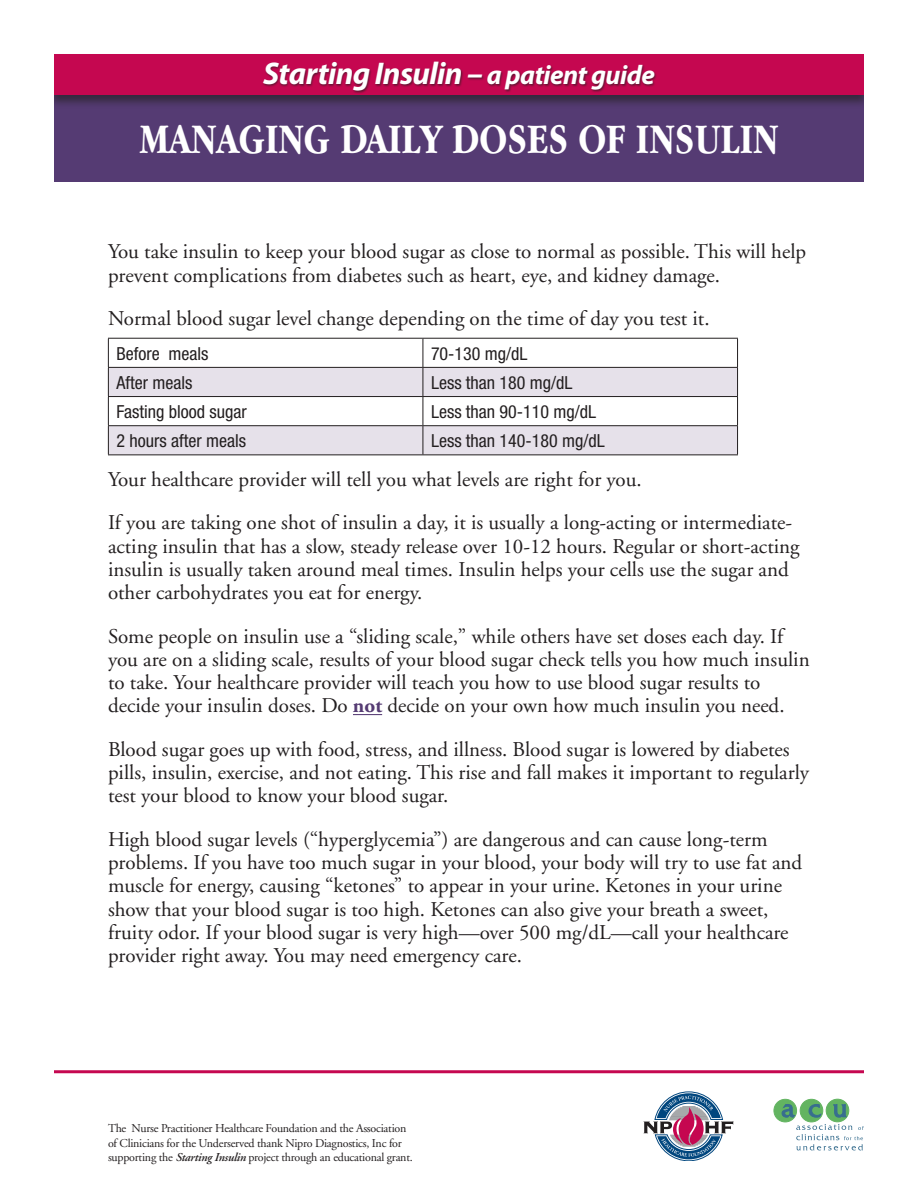
<style>
.page{position:relative;width:918px;height:1188px;background:#fff}
.page>*{position:absolute;margin:0;border:0;box-sizing:border-box;transform-origin:0 0}
.t1{font:700 43.5px "Apple Garamond";color:#fff}
.t2{font:italic 700 31.5px "Myriad Pro";letter-spacing:-.02em;color:#fff}
.t3{font:21px/23.2px "Adobe Garamond";color:#231f20}
.List_Paragraph{font:condensed 18px "Helvetica Neue";color:#231f20}
.t4{font:12px/14.4px "Adobe Garamond";letter-spacing:-.02em;color:#231f20}
.s1{font-size:27px}
.s2{font-weight:700;color:#553b73}
.s3{font-weight:600;font-style:italic}
</style>
<div class="page">
<svg style="left:796px;top:1124px;width:68px;height:26px"></svg>
<div style="left:774px;top:1099px;width:23px;height:23px;background:#63b461;border-radius:50%"></div>
<div style="left:774px;top:1099px;width:23px;height:23px;border:1px solid #63b461;border-radius:50%"></div>
<div style="left:800px;top:1099px;width:23px;height:23px;background:#63b461;border-radius:50%"></div>
<div style="left:800px;top:1099px;width:23px;height:23px;border:1px solid #63b461;border-radius:50%"></div>
<div style="left:826px;top:1099px;width:23px;height:23px;background:#63b461;border-radius:50%"></div>
<div style="left:826px;top:1099px;width:23px;height:23px;border:1px solid #63b461;border-radius:50%"></div>
<svg style="left:782px;top:1104px;width:13px;height:13px"></svg>
<svg style="left:809px;top:1104px;width:12px;height:13px"></svg>
<svg style="left:834px;top:1104px;width:12px;height:13px"></svg>
<svg style="left:644px;top:1092px;width:89px;height:69px"></svg>
<svg style="left:353px;top:714px;width:29px;height:1px"></svg>
<svg style="left:109px;top:368px;width:628px;height:86px;fill:#e6e1ea"></svg>
<hr style="left:108px;top:338px;width:315px;height:1px;background:#231f20">
<hr style="left:423px;top:338px;width:315px;height:1px;background:#231f20">
<hr style="left:108px;top:367px;width:315px;height:1px;background:#231f20">
<hr style="left:423px;top:367px;width:315px;height:1px;background:#231f20">
<hr style="left:108px;top:396px;width:315px;height:1px;background:#231f20">
<hr style="left:423px;top:396px;width:315px;height:1px;background:#231f20">
<hr style="left:108px;top:425px;width:315px;height:1px;background:#231f20">
<hr style="left:423px;top:425px;width:315px;height:1px;background:#231f20">
<hr style="left:108px;top:454px;width:315px;height:1px;background:#231f20">
<hr style="left:423px;top:454px;width:315px;height:1px;background:#231f20">
<svg style="left:108px;top:339px;width:1px;height:115px"></svg>
<svg style="left:423px;top:339px;width:1px;height:115px"></svg>
<svg style="left:737px;top:339px;width:1px;height:115px"></svg>
<div style="left:54px;top:68px;width:810px;height:114px;background:#553b73"></div>
<div style="left:46px;top:53px;width:826px;height:56px;background:#231f20;opacity:.65"></div>
<div style="left:54px;top:54px;width:810px;height:40px;background:#c50750"></div>
<div style="left:263px;top:61px;width:394px;height:33px;background:#231f20;opacity:.6"></div>
<hr style="left:54px;top:1070px;width:810px;height:3px;background:#c50750">
<div style="left:0;top:0;width:54px;height:256px;background:#fff"></div>
<div style="left:864px;top:0;width:54px;height:256px;background:#fff"></div>
<p class="t2" style="left:263px;top:56px;width:393px">Starting Insulin – <span class="s1">a patient guide</span></p>
<p class="t1" style="left:139px;top:114px;width:641px">MANAGING DAILY DOSES OF INSULIN</p>
<p class="t3" style="left:108px;top:241px;width:700px">You take insulin to keep your blood sugar as close to normal as possible. This will help prevent complications from diabetes such as heart, eye, and kidney damage.</p>
<p class="t3" style="left:108px;top:307px;width:603px">Normal blood sugar level change depending on the time of day you test it.</p>
<p class="List_Paragraph" style="left:116px;top:343px;width:93px">Before meals</p>
<p class="List_Paragraph" style="left:431px;top:343px;width:98px">70-130 mg/dL</p>
<p class="List_Paragraph" style="left:116px;top:372px;width:77px">After meals</p>
<p class="List_Paragraph" style="left:431px;top:372px;width:143px">Less than 180 mg/dL</p>
<p class="List_Paragraph" style="left:116px;top:401px;width:132px">Fasting blood sugar</p>
<p class="List_Paragraph" style="left:431px;top:401px;width:167px">Less than 90-110 mg/dL</p>
<p class="List_Paragraph" style="left:116px;top:431px;width:131px">2 hours after meals</p>
<p class="List_Paragraph" style="left:431px;top:431px;width:175px">Less than 140-180 mg/dL</p>
<p class="t3" style="left:108px;top:468px;width:535px">Your healthcare provider will tell you what levels are right for you.</p>
<p class="t3" style="left:108px;top:512px;width:693px">If you are taking one shot of insulin a day, it is usually a long-acting or intermediate&shy;acting insulin that has a slow, steady release over 10-12 hours. Regular or short-acting insulin is usually taken around meal times. Insulin helps your cells use the sugar and other carbohydrates you eat for energy.</p>
<p class="t3" style="left:108px;top:625px;width:703px">Some people on insulin use a “sliding scale,” while others have set doses each day. If you are on a sliding scale, results of your blood sugar check tells you how much insulin to take. Your healthcare provider will teach you how to use blood sugar results to decide your insulin doses. Do <span class="s2">not</span> decide on your own how much insulin you need.</p>
<p class="t3" style="left:108px;top:738px;width:703px">Blood sugar goes up with food, stress, and illness. Blood sugar is lowered by diabetes pills, insulin, exercise, and not eating. This rise and fall makes it important to regularly test your blood to know your blood sugar.</p>
<p class="t3" style="left:108px;top:828px;width:696px">High blood sugar levels (“hyperglycemia”) are dangerous and can cause long-term problems. If you have too much sugar in your blood, your body will try to use fat and muscle for energy, causing “ketones” to appear in your urine. Ketones in your urine show that your blood sugar is too high. Ketones can also give your breath a sweet, fruity odor. If your blood sugar is very high—over 500 mg/dL—call your healthcare provider right away. You may need emergency care.</p>
<p class="t4" style="left:108px;top:1122px;width:306px">The Nurse Practitioner Healthcare Foundation and the Association of Clinicians for the Underserved thank Nipro Diagnostics, Inc for supporting the <span class="s3">Starting Insulin</span> project through an educational grant.</p>
</div>
